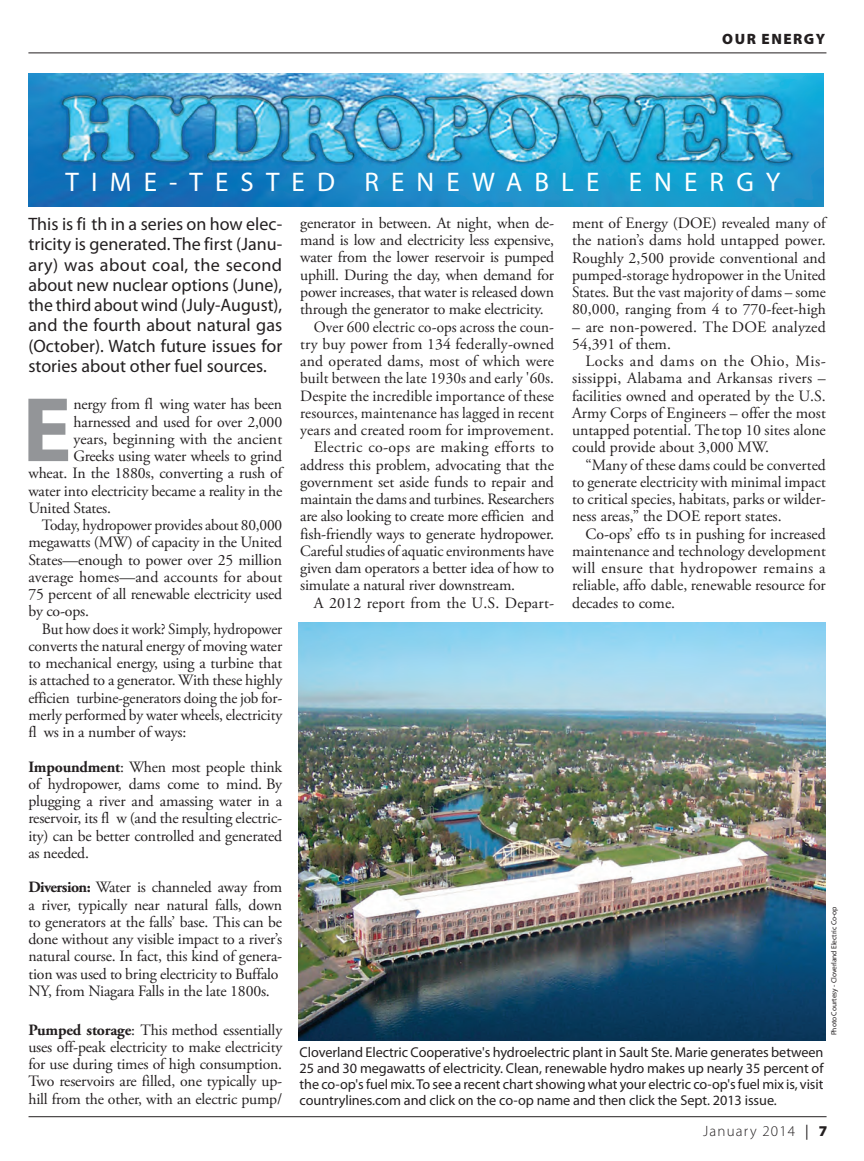
<style>
.page{position:relative;width:864px;height:1161px;background:#fff}
.page>*{position:absolute;margin:0;border:0;box-sizing:border-box;transform-origin:0 0}
.t1{font:700 92.55px "Myriad Pro";color:#939598}
.t2{font:27px "Myriad Pro";letter-spacing:.45em;color:#fff}
.t3{font:18px/20.2px "Myriad Pro";color:#231f20;text-align:justify}
.t4{font:15.75px/17.2px "Adobe Garamond Pro";letter-spacing:-.01em;color:#231f20;text-align:justify}
.t5{font:15.75px "Adobe Garamond Pro";letter-spacing:.01em;color:#231f20}
.t6{font:15.75px "Adobe Garamond Pro";letter-spacing:-.01em;color:#231f20;scale:.96 1}
.t7{font:15.75px "Adobe Garamond Pro";letter-spacing:.01em;color:#231f20;scale:.96 1}
.t8{font:15.75px/17.2px "Adobe Garamond Pro";letter-spacing:.015em;color:#231f20}
.t9{font:15.75px "Adobe Garamond Pro";letter-spacing:.02em;color:#231f20}
.t10{font:300 15px "Myriad Pro";letter-spacing:.08em;color:#231f20}
.t11{font:900 15px "Myriad Pro";letter-spacing:.1em;color:#231f20}
.t12{font:14.25px/15.8px "Myriad Pro";letter-spacing:-.005em;color:#231f20;text-align:justify}
.t13{font:7.5px "Myriad Pro";letter-spacing:-.01em;color:#231f20}
.s1{font-weight:700}
.s2{font-weight:400}
.s3{font-weight:900}
</style>
<div class="page">
<hr style="left:29px;top:1116px;width:798px;height:1px;background:#231f20">
<hr style="left:28px;top:53px;width:798px;height:1px;background:#231f20">
<img style="left:298px;top:623px;width:528px;height:418px">
<img style="left:28px;top:73px;width:796px;height:133px">
<p class="t11" style="left:722px;top:29px;width:104px">OUR ENERGY</p>
<h2 class="t2" style="left:66px;top:165px;width:716px">TIME-TESTED RENEWABLE ENERGY</h2>
<p class="t3" style="left:28px;top:214px;width:255px">This is fi th in a series on how elec&shy;tricity is generated. The first (Janu&shy;ary) was about coal, the second about new nuclear options (June), the third about wind (July-August), and the fourth about natural gas (October). Watch future issues for stories about other fuel sources.</p>
<h1 class="t1" style="left:22px;top:370px;width:51px">E</h1>
<p class="t4" style="left:73px;top:396px;width:210px">nergy from fl wing water has been</p>
<p class="t4" style="left:73px;top:414px;width:210px">harnessed and used for over 2,000</p>
<p class="t4" style="left:73px;top:431px;width:210px">years, beginning with the ancient</p>
<p class="t4" style="left:73px;top:448px;width:210px">Greeks using water wheels to grind</p>
<p class="t4" style="left:28px;top:465px;width:255px">wheat. In the 1880s, converting a rush of</p>
<p class="t4" style="left:28px;top:483px;width:255px">water into electricity became a reality in the</p>
<p class="t4" style="left:28px;top:500px;width:84px">United States.</p>
<p class="t4" style="left:42px;top:517px;width:242px">Today, hydropower provides about 80,000</p>
<p class="t4" style="left:28px;top:534px;width:255px">megawatts (MW) of capacity in the United</p>
<p class="t4" style="left:28px;top:552px;width:255px">States—enough to power over 25 million</p>
<p class="t4" style="left:28px;top:569px;width:255px">average homes—and accounts for about</p>
<p class="t4" style="left:28px;top:586px;width:255px">75 percent of all renewable electricity used</p>
<p class="t4" style="left:28px;top:603px;width:62px">by co-ops.</p>
<p class="t6" style="left:42px;top:619px;width:252px">But how does it work? Simply, hydropower</p>
<p class="t4" style="left:28px;top:638px;width:255px">converts the natural energy of moving water</p>
<p class="t4" style="left:28px;top:655px;width:255px">to mechanical energy, using a turbine that</p>
<p class="t4" style="left:28px;top:672px;width:255px">is attached to a generator. With these highly</p>
<p class="t6" style="left:28px;top:688px;width:266px">efficien turbine-generators doing the job for-</p>
<p class="t4" style="left:28px;top:707px;width:255px">merly performed by water wheels, electricity</p>
<p class="t4" style="left:28px;top:724px;width:159px">fl ws in a number of ways:</p>
<p class="t4" style="left:28px;top:759px;width:255px"><span class="s1">Impoundment</span>: When most people think of hydropower, dams come to mind. By plugging a river and amassing water in a reservoir, its fl w (and the resulting electric&shy;ity) can be better controlled and generated as needed.</p>
<p class="t4" style="left:28px;top:879px;width:255px;text-align:left"><span class="s1">Diversion:</span> Water is channeled away from a river, typically near natural falls, down to generators at the falls’ base. This can be done without any visible impact to a river’s natural course. In fact, this kind of genera&shy;tion was used to bring electricity to Buffalo NY, from Niagara Falls in the late 1800s.</p>
<p class="t4" style="left:28px;top:1022px;width:255px"><span class="s1">Pumped storage</span>: This method essentially uses off-peak electricity to make electricity for use during times of high consumption.<br>Two reservoirs are filled, one typically up&shy;hill from the other, with an electric pump/</p>
<p class="t4" style="left:300px;top:215px;width:255px">generator in between. At night, when de-</p>
<p class="t4" style="left:300px;top:232px;width:255px">mand is low and electricity less expensive,</p>
<p class="t4" style="left:300px;top:249px;width:255px">water from the lower reservoir is pumped</p>
<p class="t4" style="left:300px;top:267px;width:255px">uphill. During the day, when demand for</p>
<p class="t4" style="left:300px;top:284px;width:255px">power increases, that water is released down</p>
<p class="t4" style="left:300px;top:301px;width:245px">through the generator to make electricity.</p>
<p class="t7" style="left:314px;top:317px;width:252px">Over 600 electric co-ops across the coun-</p>
<p class="t5" style="left:300px;top:334px;width:255px">try buy power from 134 federally-owned</p>
<p class="t5" style="left:300px;top:352px;width:255px">and operated dams, most of which were</p>
<p class="t5" style="left:300px;top:369px;width:255px">built between the late 1930s and early '60s.</p>
<p class="t5" style="left:300px;top:386px;width:255px">Despite the incredible importance of these</p>
<p class="t7" style="left:300px;top:403px;width:266px">resources, maintenance has lagged in recent</p>
<p class="t5" style="left:300px;top:421px;width:255px">years and created room for improvement.</p>
<p class="t9" style="left:314px;top:438px;width:242px">Electric co-ops are making efforts to</p>
<p class="t4" style="left:300px;top:456px;width:255px">address this problem, advocating that the</p>
<p class="t4" style="left:300px;top:474px;width:255px">government set aside funds to repair and</p>
<p class="t4" style="left:300px;top:491px;width:255px">maintain the dams and turbines. Researchers</p>
<p class="t4" style="left:300px;top:508px;width:255px">are also looking to create more efficien and</p>
<p class="t4" style="left:300px;top:525px;width:255px">fish-friendly ways to generate hydropower.</p>
<p class="t4" style="left:300px;top:543px;width:255px">Careful studies of aquatic environments have</p>
<p class="t4" style="left:300px;top:560px;width:255px">given dam operators a better idea of how to</p>
<p class="t4" style="left:300px;top:577px;width:216px">simulate a natural river downstream.</p>
<p class="t5" style="left:314px;top:593px;width:242px">A 2012 report from the U.S. Depart-</p>
<p class="t4" style="left:572px;top:215px;width:255px">ment of Energy (DOE) revealed many of the nation’s dams hold untapped power.<br>Roughly 2,500 provide conventional and pumped-storage hydropower in the United States. But the vast majority of dams – some 80,000, ranging from 4 to 770-feet-high</p>
<p class="t8" style="left:572px;top:318px;width:255px">– are non-powered. The DOE analyzed<br>54,391 of them.</p>
<p class="t4" style="left:572px;top:353px;width:255px;text-indent:14px">Locks and dams on the Ohio, Mis&shy;sissippi, Alabama and Arkansas rivers – facilities owned and operated by the U.S.<br>Army Corps of Engineers – offer the most untapped potential. Thetop 10 sites alone could provide about 3,000 MW.</p>
<p class="t4" style="left:572px;top:456px;width:255px;text-indent:14px">“Many of these dams could be converted to generate electricity with minimal impact to critical species, habitats, parks or wilder&shy;ness areas,” the DOE report states.</p>
<p class="t4" style="left:572px;top:525px;width:255px;text-indent:13px">Co-ops’ effo ts in pushing for increased maintenance and technology development will ensure that hydropower remains a reliable, affo dable, renewable resource for decades to come.</p>
<p class="t13" style="left:829px;top:1035px;width:131px;rotate:-90deg">Photo Courtesy - Cloverland Electric Co-op</p>
<p class="t12" style="left:300px;top:1044px;width:525px">Cloverland Electric Cooperative's hydroelectric plant in Sault Ste. Marie generates between 25 and 30 megawatts of electricity. Clean, renewable hydro makes up nearly 35 percent of the co-op's fuel mix. To see a recent chart showing what your electric co-op's fuel mix is, visit countrylines.com and click on the co-op name and then click the Sept. 2013 issue.</p>
<p class="t10" style="left:703px;top:1122px;width:126px">January 2014 <span class="s2">|</span> <span class="s3">7</span></p>
</div>
